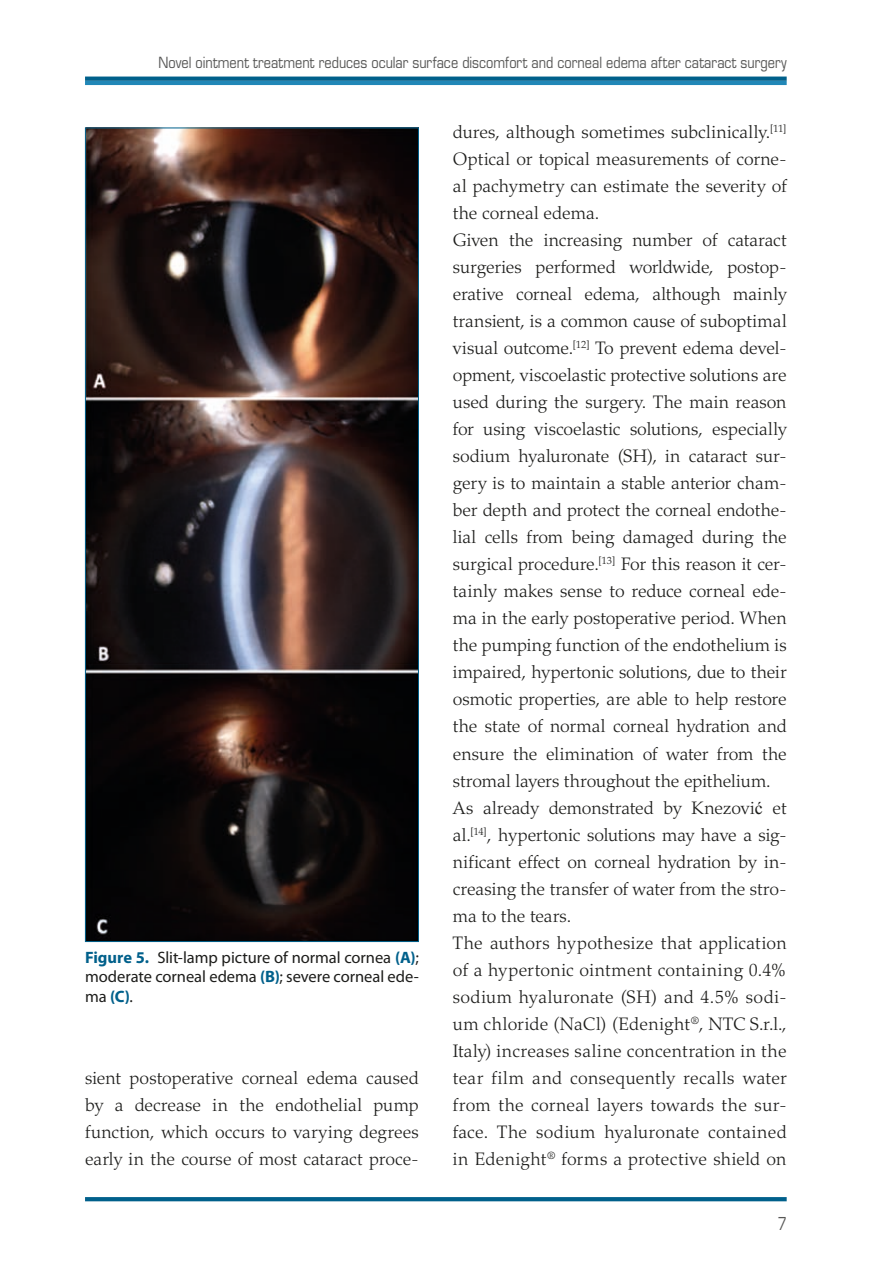
<style>
.page{position:relative;width:893px;height:1263px;background:#fff}
.page>*{position:absolute;margin:0;border:0;box-sizing:border-box;transform-origin:0 0}
.t1{font:300 18px/27px "Palatino LT Std";color:#1d1d1b;text-align:justify}
.t2{font:condensed 18px "Eurostile LT Std";color:#575756;scale:.9 1}
.t3{font:16.5px/19.5px "Myriad Pro";color:#1d1d1b;text-align:justify}
.t4{font:15px "Eurostile LT Std";color:#575756;scale:.85 1}
.s1{font-weight:700;color:#00608b}
.s2{font-family:"Times New Roman";font-weight:400}
</style>
<div class="page">
<hr style="left:85px;top:81px;width:702px;height:4px;background:#2187b7">
<svg style="left:85px;top:77px;width:702px;height:4px;background:#0a6690"></svg>
<svg style="left:85px;top:1197px;width:702px;height:4px;background:#05638d"></svg>
<img style="left:87px;top:130px;width:330px;height:810px">
<p class="t4" style="left:159px;top:53px;width:740px">Novel ointment treatment reduces ocular surface discomfort and corneal edema after cataract surgery</p>
<p class="t3" style="left:85px;top:947px;width:335px"><span class="s1">Figure 5.</span> Slit-lamp picture of normal cornea <span class="s1">(A)</span>; moderate corneal edema <span class="s1">(B)</span>; severe corneal ede&shy;ma <span class="s1">(C)</span>.</p>
<p class="t1" style="left:85px;top:1064px;width:335px">sient postoperative corneal edema caused by a decrease in the endothelial pump function, which occurs to varying degrees early in the course of most cataract proce-</p>
<p class="t1" style="left:453px;top:119px;width:335px;text-align:left">dures, although sometimes subclinically.<sup>[11] </sup>Optical or topical measurements of corne&shy;al pachymetry can estimate the severity of the corneal edema.<br>Given the increasing number of cataract surgeries performed worldwide, postop&shy;erative corneal edema, although mainly transient, is a common cause of suboptimal visual outcome.<sup>[12]</sup> To prevent edema devel&shy;opment, viscoelastic protective solutions are used during the surgery. The main reason for using viscoelastic solutions, especially sodium hyaluronate (SH), in cataract sur&shy;gery is to maintain a stable anterior cham&shy;ber depth and protect the corneal endothe&shy;lial cells from being damaged during the surgical procedure.<sup>[13]</sup> For this reason it cer&shy;tainly makes sense to reduce corneal ede&shy;ma in the early postoperative period. When the pumping function of the endothelium is impaired, hypertonic solutions, due to their osmotic properties, are able to help restore the state of normal corneal hydration and ensure the elimination of water from the stromal layers throughout the epithelium.<br>As already demonstrated by Knezovi<span class="s2">ć</span> et al.<sup>[14]</sup>, hypertonic solutions may have a sig&shy;nificant effect on corneal hydration by in&shy;creasing the transfer of water from the stro&shy;ma to the tears.<br>The authors hypothesize that application of a hypertonic ointment containing 0.4% sodium hyaluronate (SH) and 4.5% sodi&shy;um chloride (NaCl) (Edenight<sup>®</sup>, NTC S.r.l., Italy) increases saline concentration in the tear film and consequently recalls water from the corneal layers towards the sur&shy;face. The sodium hyaluronate contained in Edenight<sup>®</sup> forms a protective shield on</p>
<p class="t2" style="left:778px;top:1212px;width:12px">7</p>
</div>
